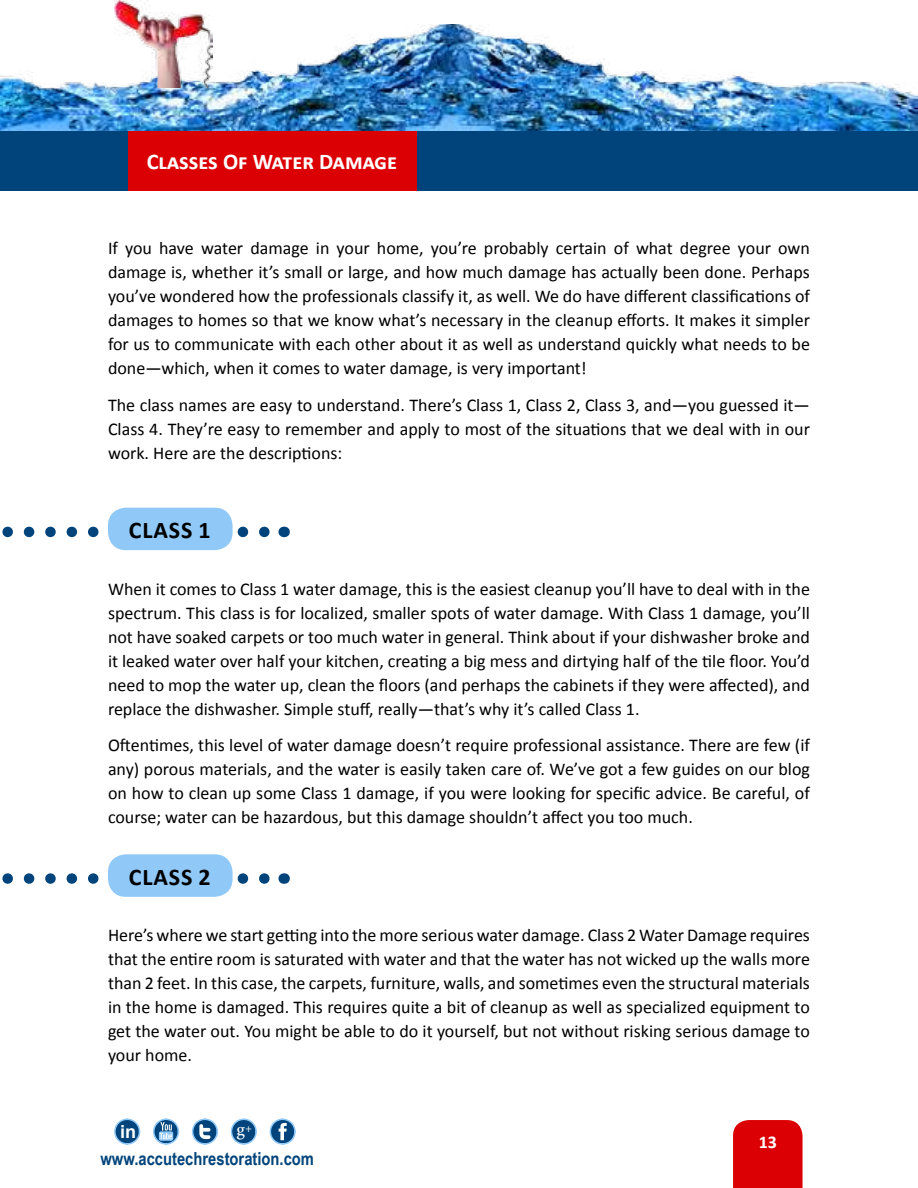
<style>
.page{position:relative;width:918px;height:1188px;background:#fff}
.page>*{position:absolute;margin:0;border:0;box-sizing:border-box;transform-origin:0 0}
.t1{font:700 24px "Calibri";letter-spacing:.04em;color:#000}
.t2{font:700 22.5px "Calibri";color:#fff}
.t3{font:18px/24px "Calibri";color:#000;text-align:justify}
.t4{font:700 18px "Arial Narrow";color:#00447b}
.t5{font:700 18px "Calibri";color:#fff}
.t6{font:500 18px "Minion Pro";color:#fff}
.t7{font:700 18px "Arial";color:#fff}
</style>
<div class="page">
<img style="left:0;top:25px;width:918px;height:106px">
<img style="left:114px;top:0;width:98px;height:88px">
<div style="left:0;top:131px;width:918px;height:59px;background:#00447b"></div>
<div style="left:733px;top:1120px;width:70px;height:68px;background:#db0004"></div>
<svg style="left:191px;top:1118px;width:27px;height:27px"></svg>
<svg style="left:153px;top:1118px;width:27px;height:27px"></svg>
<svg style="left:269px;top:1118px;width:27px;height:27px"></svg>
<svg style="left:230px;top:1118px;width:27px;height:27px"></svg>
<svg style="left:114px;top:1118px;width:27px;height:27px"></svg>
<div style="left:128px;top:131px;width:289px;height:59px;background:#db0004"></div>
<svg style="left:8px;top:527px;width:262px;height:10px"></svg>
<svg style="left:8px;top:873px;width:262px;height:11px"></svg>
<div style="left:108px;top:508px;width:125px;height:42px;background:#90c8f7;border-radius:18px"></div>
<div style="left:108px;top:854px;width:125px;height:43px;background:#90c8f7;border-radius:18px"></div>
<p class="t2" style="left:147px;top:147px;width:252px">Classes Of Water Damage</p>
<p class="t3" style="left:108px;top:236px;width:704px">If you have water damage in your home, you’re probably certain of what degree your own damage is, whether it’s small or large, and how much damage has actually been done. Perhaps you’ve wondered how the professionals classify it, as well. We do have different classifications of damages to homes so that we know what’s necessary in the cleanup efforts. It makes it simpler for us to communicate with each other about it as well as understand quickly what needs to be done—which, when it comes to water damage, is very important!</p>
<p class="t3" style="left:108px;top:393px;width:703px">The class names are easy to understand. There’s Class 1, Class 2, Class 3, and—you guessed it— Class 4. They’re easy to remember and apply to most of the situations that we deal with in our work. Here are the descriptions:</p>
<h1 class="t1" style="left:129px;top:515px;width:83px">CLASS 1</h1>
<p class="t3" style="left:108px;top:577px;width:704px">When it comes to Class 1 water damage, this is the easiest cleanup you’ll have to deal with in the spectrum. This class is for localized, smaller spots of water damage. With Class 1 damage, you’ll not have soaked carpets or too much water in general. Think about if your dishwasher broke and it leaked water over half your kitchen, creating a big mess and dirtying half of the tile floor. You’d need to mop the water up, clean the floors (and perhaps the cabinets if they were affected), and replace the dishwasher. Simple stuff, really—that’s why it’s called Class 1.</p>
<p class="t3" style="left:108px;top:733px;width:704px">Oftentimes, this level of water damage doesn’t require professional assistance. There are few (if any) porous materials, and the water is easily taken care of. We’ve got a few guides on our blog on how to clean up some Class 1 damage, if you were looking for specific advice. Be careful, of course; water can be hazardous, but this damage shouldn’t affect you too much.</p>
<h1 class="t1" style="left:129px;top:861px;width:83px">CLASS 2</h1>
<p class="t3" style="left:108px;top:923px;width:704px">Here’s where we start getting into the more serious water damage. Class 2 Water Damage requires that the entire room is saturated with water and that the water has not wicked up the walls more than 2 feet. In this case, the carpets, furniture, walls, and sometimes even the structural materials in the home is damaged. This requires quite a bit of cleanup as well as specialized equipment to get the water out. You might be able to do it yourself, but not without risking serious damage to your home.</p>
<p class="t7" style="left:120px;top:1120px;width:18px">in</p>
<p class="t6" style="left:237px;top:1117px;width:17px">g<sup>+</sup></p>
<p class="t4" style="left:101px;top:1145px;width:215px">www.accutechrestoration.com</p>
<p class="t5" style="left:759px;top:1130px;width:20px">13</p>
</div>
